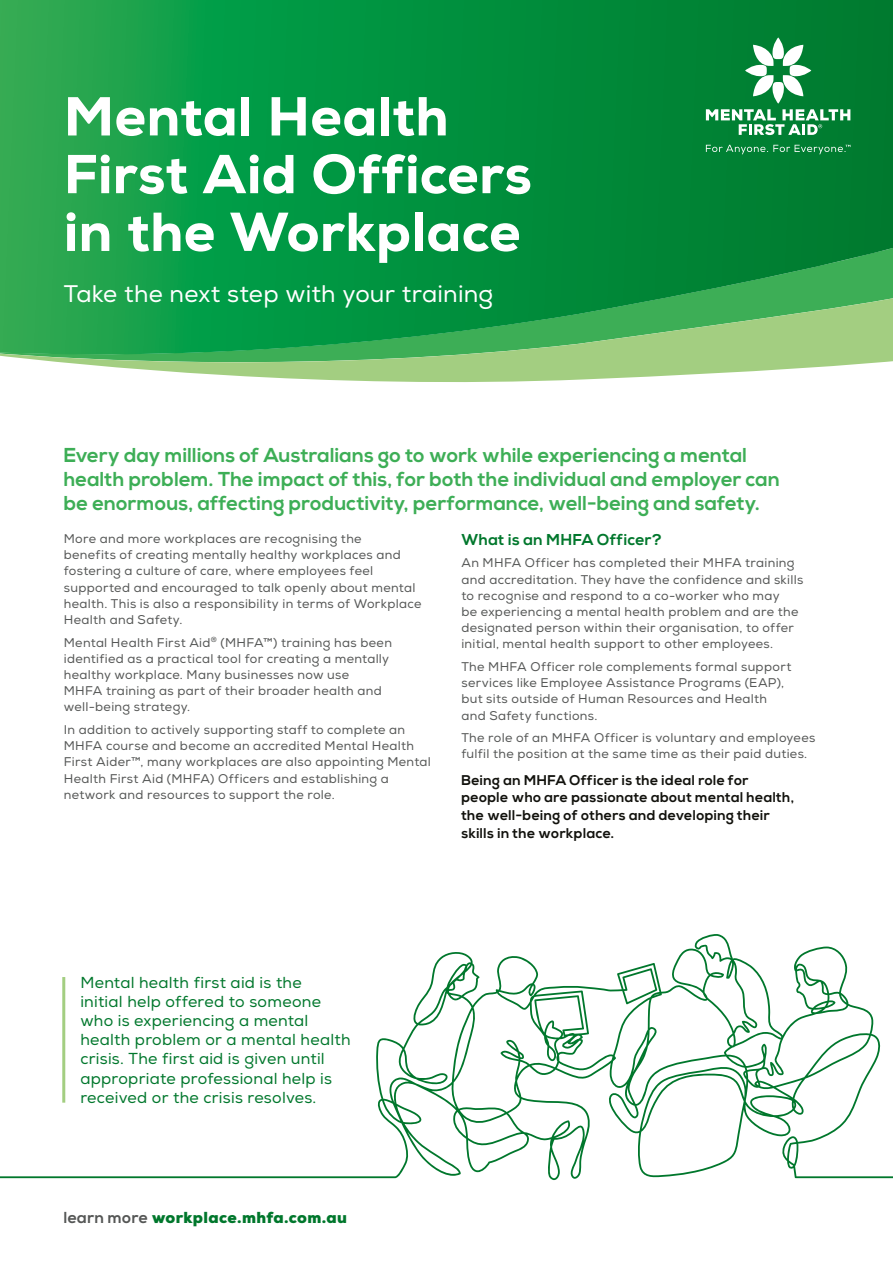
<style>
.page{position:relative;width:893px;height:1263px;background:#fff}
.page>*{position:absolute;margin:0;border:0;box-sizing:border-box;transform-origin:0 0}
.t1{font:800 54.75px/57.8px "Nexa";letter-spacing:.005em;color:#fff}
.t2{font:24px "Nexa";letter-spacing:.01em;color:#fff}
.t3{font:700 20.1px/24.2px "Nexa";letter-spacing:.005em;color:#3dae56}
.t4{font:15.9px/19px "Nexa";letter-spacing:.015em;color:#00772c}
.t5{font:900 15.9px "Nexa";letter-spacing:.02em;color:#00772c}
.t6{font:700 15.75px "Nexa";letter-spacing:.025em;color:#00772c}
.t7{font:700 14.1px/17.7px "Nexa";letter-spacing:.025em;color:#12120d}
.t8{font:12.6px/16.2px "Nexa";letter-spacing:.025em;color:#555756}
.s1{font-weight:700;color:#555756}
</style>
<div class="page">
<svg style="left:12px;top:357px;width:881px;height:25px;fill:#a3ce81"></svg>
<svg style="left:0;top:0;width:893px;height:357px;background:#129744"></svg>
<svg style="left:706px;top:145px;width:144px;height:9px"></svg>
<svg style="left:706px;top:37px;width:144px;height:98px"></svg>
<svg style="left:0;top:934px;width:893px;height:246px"></svg>
<hr style="left:62px;top:977px;width:3px;height:126px;background:#a3ce81">
<h1 class="t1" style="left:64px;top:88px;width:469px">Mental Health<br>First Aid Officers in the Workplace</h1>
<h2 class="t2" style="left:64px;top:280px;width:431px">Take the next step with your training</h2>
<h3 class="t3" style="left:64px;top:443px;width:718px">Every day millions of Australians go to work while experiencing a mental health problem. The impact of this, for both the individual and employer can be enormous, affecting productivity, performance, well-being and safety.</h3>
<p class="t8" style="left:64px;top:531px;width:359px">More and more workplaces are recognising the<br>benefits of creating mentally healthy workplaces and fostering a culture of care, where employees feel supported and encouraged to talk openly about mental health. This is also a responsibility in terms of Workplace Health and Safety.</p>
<p class="t8" style="left:64px;top:634px;width:330px">Mental Health First Aid<sup>®</sup> (MHFA™) training has been identified as a practical tool for creating a mentally healthy workplace. Many businesses now use<br>MHFA training as part of their broader health and well‑being strategy.</p>
<p class="t8" style="left:64px;top:722px;width:369px">In addition to actively supporting staff to complete an MHFA course and become an accredited Mental Health First Aider™, many workplaces are also appointing Mental Health First Aid (MHFA) Officers and establishing a network and resources to support the role.</p>
<p class="t6" style="left:461px;top:530px;width:202px">What is an MHFA Officer?</p>
<p class="t8" style="left:461px;top:555px;width:344px">An MHFA Officer has completed their MHFA training and accreditation. They have the confidence and skills to recognise and respond to a co-worker who may<br>be experiencing a mental health problem and are the designated person within their organisation, to offer initial, mental health support to other employees.</p>
<p class="t8" style="left:461px;top:659px;width:332px">The MHFA Officer role complements formal support services like Employee Assistance Programs (EAP), but sits outside of Human Resources and Health and Safety functions.</p>
<p class="t8" style="left:461px;top:730px;width:356px">The role of an MHFA Officer is voluntary and employees fulfil the position at the same time as their paid duties.</p>
<p class="t7" style="left:461px;top:771px;width:334px">Being an MHFA Officer is the ideal role for people who are passionate about mental health, the well-being of others and developing their skills in the workplace.</p>
<p class="t4" style="left:80px;top:973px;width:272px">Mental health first aid is the<br>initial help offered to someone who is experiencing a mental health problem or a mental health crisis. The first aid is given until appropriate professional help is received or the crisis resolves.</p>
<p class="t5" style="left:64px;top:1207px;width:285px"><span class="s1">learn more</span> workplace.mhfa.com.au</p>
</div>
